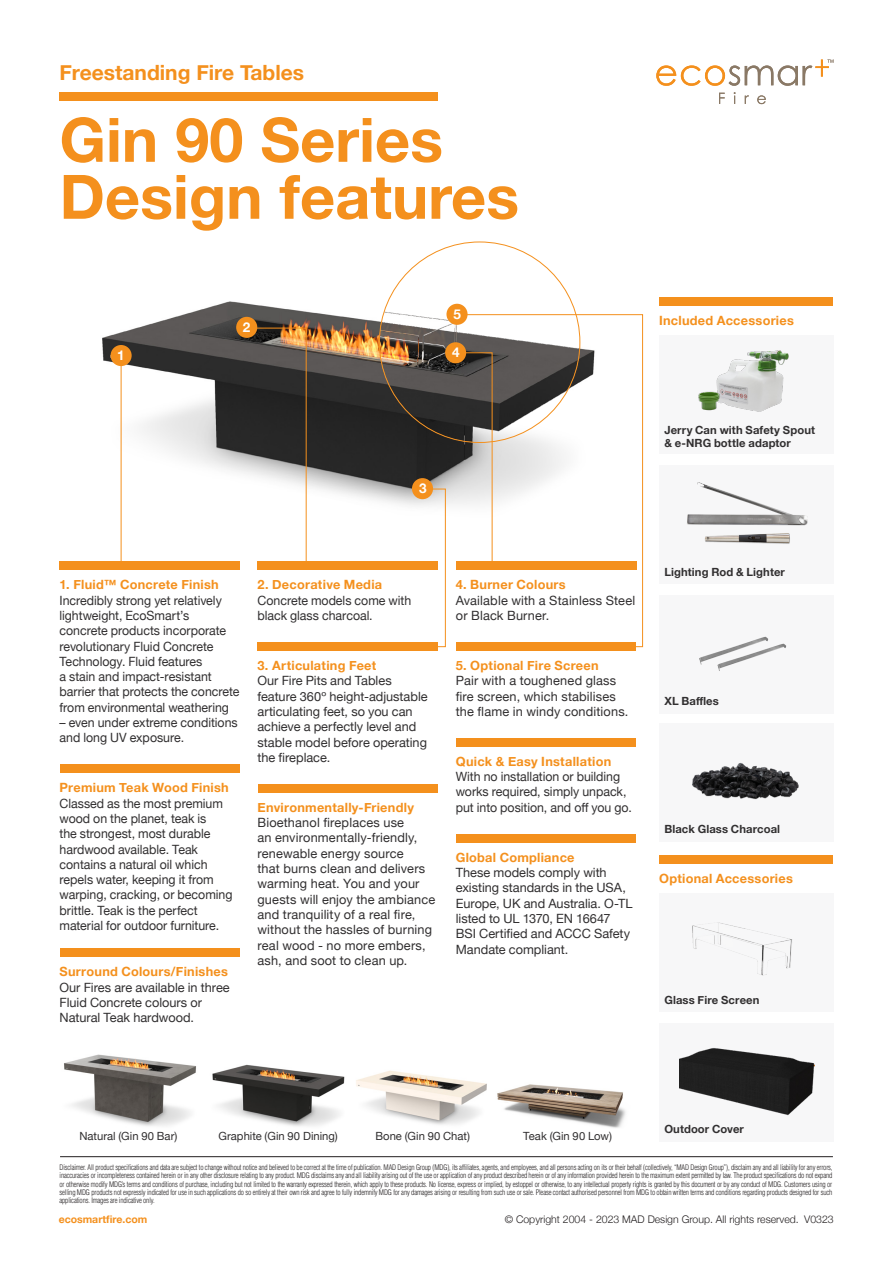
<style>
.page{position:relative;width:893px;height:1263px;background:#fff}
.page>*{position:absolute;margin:0;border:0;box-sizing:border-box;transform-origin:0 0}
.t1{font:700 61.2px "Helvetica Neue";color:#f4901d}
.t2{font:700 21px "Helvetica Neue";color:#f4901d}
.t3{font:700 13.5px "Helvetica Neue";color:#fff}
.t4{font:12.75px/15.3px "Helvetica Neue";color:#312f30}
.t5{font:700 12.75px "Helvetica Neue";letter-spacing:.02em;color:#f4901d}
.t6{font:700 11.25px/13.5px "Helvetica Neue";letter-spacing:.01em;color:#312f30}
.t7{font:11.25px "Helvetica Neue";letter-spacing:.005em;color:#312f30}
.t8{font:300 10.5px "Helvetica Neue";color:#231f20}
.t9{font:700 10.5px "Helvetica Neue";color:#f4901d}
.t10{font:300 condensed 7.5px/8.2px "Helvetica";letter-spacing:-.02em;color:#231f20;text-align:justify}
</style>
<div class="page">
<hr style="left:60px;top:1156px;width:773px;height:1px;background:#231f20">
<div style="left:60px;top:92px;width:378px;height:8px;background:#f4901d"></div>
<img style="left:212px;top:1064px;width:275px;height:62px">
<img style="left:64px;top:1054px;width:132px;height:72px">
<img style="left:497px;top:1084px;width:129px;height:44px">
<img style="left:102px;top:245px;width:475px;height:301px">
<img style="left:379px;top:242px;width:201px;height:200px;border-radius:100px">
<svg style="left:719px;top:93px;width:6px;height:11px"></svg>
<svg style="left:745px;top:95px;width:4px;height:9px"></svg>
<svg style="left:757px;top:95px;width:9px;height:9px"></svg>
<svg style="left:656px;top:60px;width:177px;height:26px"></svg>
<svg style="left:239px;top:327px;width:68px;height:234px"></svg>
<hr style="left:121px;top:359px;width:1px;height:203px;background:#f4901d">
<svg style="left:463px;top:314px;width:180px;height:333px"></svg>
<svg style="left:406px;top:488px;width:40px;height:159px"></svg>
<div style="left:111px;top:345px;width:21px;height:21px;background:#f4901d;border-radius:50%"></div>
<div style="left:659px;top:298px;width:174px;height:8px;background:#f4901d"></div>
<div style="left:659px;top:856px;width:174px;height:8px;background:#f4901d"></div>
<div style="left:659px;top:336px;width:174px;height:118px;background:#f7f7f8"></div>
<img style="left:716px;top:350px;width:73px;height:62px">
<img style="left:698px;top:386px;width:28px;height:25px">
<div style="left:659px;top:465px;width:174px;height:118px;background:#f7f7f8"></div>
<img style="left:705px;top:533px;width:85px;height:11px">
<img style="left:687px;top:482px;width:120px;height:44px">
<div style="left:659px;top:595px;width:174px;height:119px;background:#f7f7f8"></div>
<div style="left:236px;top:317px;width:21px;height:21px;background:#f4901d;border-radius:50%"></div>
<div style="left:412px;top:478px;width:21px;height:21px;background:#f4901d;border-radius:50%"></div>
<div style="left:445px;top:342px;width:21px;height:21px;background:#f4901d;border-radius:50%"></div>
<div style="left:446px;top:304px;width:22px;height:21px;background:#f4901d;border-radius:50%"></div>
<img style="left:718px;top:643px;width:69px;height:28px">
<img style="left:699px;top:636px;width:76px;height:32px">
<div style="left:659px;top:894px;width:174px;height:118px;background:#f7f7f8"></div>
<div style="left:659px;top:1023px;width:174px;height:119px;background:#f7f7f8"></div>
<div style="left:659px;top:723px;width:174px;height:119px;background:#f7f7f8"></div>
<img style="left:692px;top:763px;width:107px;height:37px">
<img style="left:692px;top:922px;width:100px;height:54px">
<img style="left:679px;top:1048px;width:135px;height:68px">
<div style="left:60px;top:561px;width:180px;height:9px;background:#f4901d"></div>
<div style="left:60px;top:765px;width:179px;height:8px;background:#f4901d"></div>
<div style="left:60px;top:949px;width:179px;height:8px;background:#f4901d"></div>
<div style="left:257px;top:561px;width:181px;height:9px;background:#f4901d"></div>
<div style="left:257px;top:642px;width:181px;height:8px;background:#f4901d"></div>
<div style="left:257px;top:784px;width:180px;height:8px;background:#f4901d"></div>
<div style="left:456px;top:561px;width:180px;height:9px;background:#f4901d"></div>
<div style="left:456px;top:642px;width:180px;height:8px;background:#f4901d"></div>
<div style="left:456px;top:738px;width:180px;height:8px;background:#f4901d"></div>
<div style="left:456px;top:834px;width:180px;height:8px;background:#f4901d"></div>
<h2 class="t2" style="left:60px;top:56px;width:246px">Freestanding Fire Tables</h2>
<p class="t1" style="left:60px;top:92px;width:385px">Gin 90 Series</p>
<p class="t1" style="left:60px;top:149px;width:461px">Design features</p>
<p class="t3" style="left:117px;top:345px;width:9px">1</p>
<p class="t3" style="left:243px;top:317px;width:9px">2</p>
<p class="t3" style="left:454px;top:303px;width:9px">5</p>
<p class="t3" style="left:452px;top:342px;width:9px">4</p>
<p class="t3" style="left:419px;top:478px;width:9px">3</p>
<p class="t5" style="left:659px;top:310px;width:136px">Included Accessories</p>
<p class="t6" style="left:664px;top:423px;width:152px">Jerry Can with Safety Spout &amp; e-NRG bottle adaptor</p>
<p class="t5" style="left:60px;top:575px;width:161px">1. Fluid™ Concrete Finish</p>
<p class="t4" style="left:60px;top:593px;width:181px">Incredibly strong yet relatively lightweight, EcoSmart’s concrete products incorporate revolutionary Fluid Concrete<br>Technology. Fluid features<br>a stain and impact-resistant barrier that protects the concrete from environmental weathering</p>
<p class="t4" style="left:60px;top:716px;width:180px">– even under extreme conditions and long UV exposure.</p>
<p class="t5" style="left:60px;top:778px;width:171px">Premium Teak Wood Finish</p>
<p class="t4" style="left:60px;top:796px;width:174px">Classed as the most premium wood on the planet, teak is<br>the strongest, most durable hardwood available. Teak contains a natural oil which repels water, keeping it from warping, cracking, or becoming brittle. Teak is the perfect material for outdoor furniture.</p>
<p class="t5" style="left:60px;top:962px;width:170px">Surround Colours/Finishes</p>
<p class="t4" style="left:60px;top:980px;width:172px">Our Fires are available in three<br>Fluid Concrete colours or<br>Natural Teak hardwood.</p>
<p class="t5" style="left:257px;top:575px;width:126px">2. Decorative Media</p>
<p class="t4" style="left:257px;top:593px;width:155px">Concrete models come with black glass charcoal.</p>
<p class="t5" style="left:257px;top:655px;width:120px">3. Articulating Feet</p>
<p class="t4" style="left:257px;top:674px;width:172px">Our Fire Pits and Tables feature 360º height-adjustable articulating feet, so you can achieve a perfectly level and stable model before operating the fireplace.</p>
<p class="t5" style="left:257px;top:797px;width:158px">Environmentally-Friendly</p>
<p class="t4" style="left:257px;top:816px;width:179px">Bioethanol fireplaces use<br>an environmentally-friendly, renewable energy source<br>that burns clean and delivers warming heat. You and your guests will enjoy the ambiance and tranquility of a real fire, without the hassles of burning real wood - no more embers, ash, and soot to clean up.</p>
<p class="t5" style="left:456px;top:575px;width:111px">4. Burner Colours</p>
<p class="t4" style="left:456px;top:593px;width:181px">Available with a Stainless Steel or Black Burner.</p>
<p class="t5" style="left:456px;top:655px;width:144px">5. Optional Fire Screen</p>
<p class="t4" style="left:456px;top:674px;width:174px">Pair with a toughened glass fire screen, which stabilises the flame in windy conditions.</p>
<p class="t5" style="left:456px;top:751px;width:157px">Quick &amp; Easy Installation</p>
<p class="t4" style="left:456px;top:770px;width:178px">With no installation or building works required, simply unpack, put into position, and off you go.</p>
<p class="t5" style="left:456px;top:847px;width:120px">Global Compliance</p>
<p class="t4" style="left:456px;top:865px;width:178px">These models comply with existing standards in the USA,<br>Europe, UK and Australia. O-TL listed to UL 1370, EN 16647<br>BSI Certified and ACCC Safety<br>Mandate compliant.</p>
<p class="t6" style="left:664px;top:566px;width:122px">Lighting Rod &amp; Lighter</p>
<p class="t6" style="left:664px;top:694px;width:56px">XL Baffles</p>
<p class="t6" style="left:664px;top:822px;width:117px">Black Glass Charcoal</p>
<p class="t5" style="left:659px;top:868px;width:135px">Optional Accessories</p>
<p class="t6" style="left:664px;top:993px;width:97px">Glass Fire Screen</p>
<p class="t7" style="left:79px;top:1128px;width:100px">Natural (Gin 90 Bar)</p>
<p class="t7" style="left:218px;top:1128px;width:121px">Graphite (Gin 90 Dining)</p>
<p class="t7" style="left:375px;top:1128px;width:96px">Bone (Gin 90 Chat)</p>
<p class="t7" style="left:523px;top:1128px;width:90px">Teak (Gin 90 Low)</p>
<p class="t6" style="left:664px;top:1123px;width:81px">Outdoor Cover</p>
<p class="t10" style="left:60px;top:1163px;width:774px">Disclaimer. All product specifications and data are subject to change without notice and believed to be correct at the time of publication. MAD Design Group (MDG), its affiliates, agents, and employees, and all persons acting on its or their behalf (collectively, “MAD Design Group”), disclaim any and all liability for any errors, inaccuracies or incompleteness contained herein or in any other disclosure relating to any product. MDG disclaims any and all liability arising out of the use or application of any product described herein or of any information provided herein to the maximum extent permitted by law. The product specifications do not expand or otherwise modify MDG’s terms and conditions of purchase, including but not limited to the warranty expressed therein, which apply to these products. No license, express or implied, by estoppel or otherwise, to any intellectual property rights is granted by this document or by any conduct of MDG. Customers using or selling MDG products not expressly indicated for use in such applications do so entirely at their own risk and agree to fully indemnify MDG for any damages arising or resulting from such use or sale. Please contact authorised personnel from MDG to obtain written terms and conditions regarding products designed for such applications. Images are indicative only.</p>
<p class="t9" style="left:59px;top:1211px;width:90px">ecosmartfire.com</p>
<p class="t8" style="left:505px;top:1210px;width:296px">© Copyright 2004 - 2023 MAD Design Group. All rights reserved.</p>
<p class="t8" style="left:804px;top:1210px;width:31px">V0323</p>
</div>
